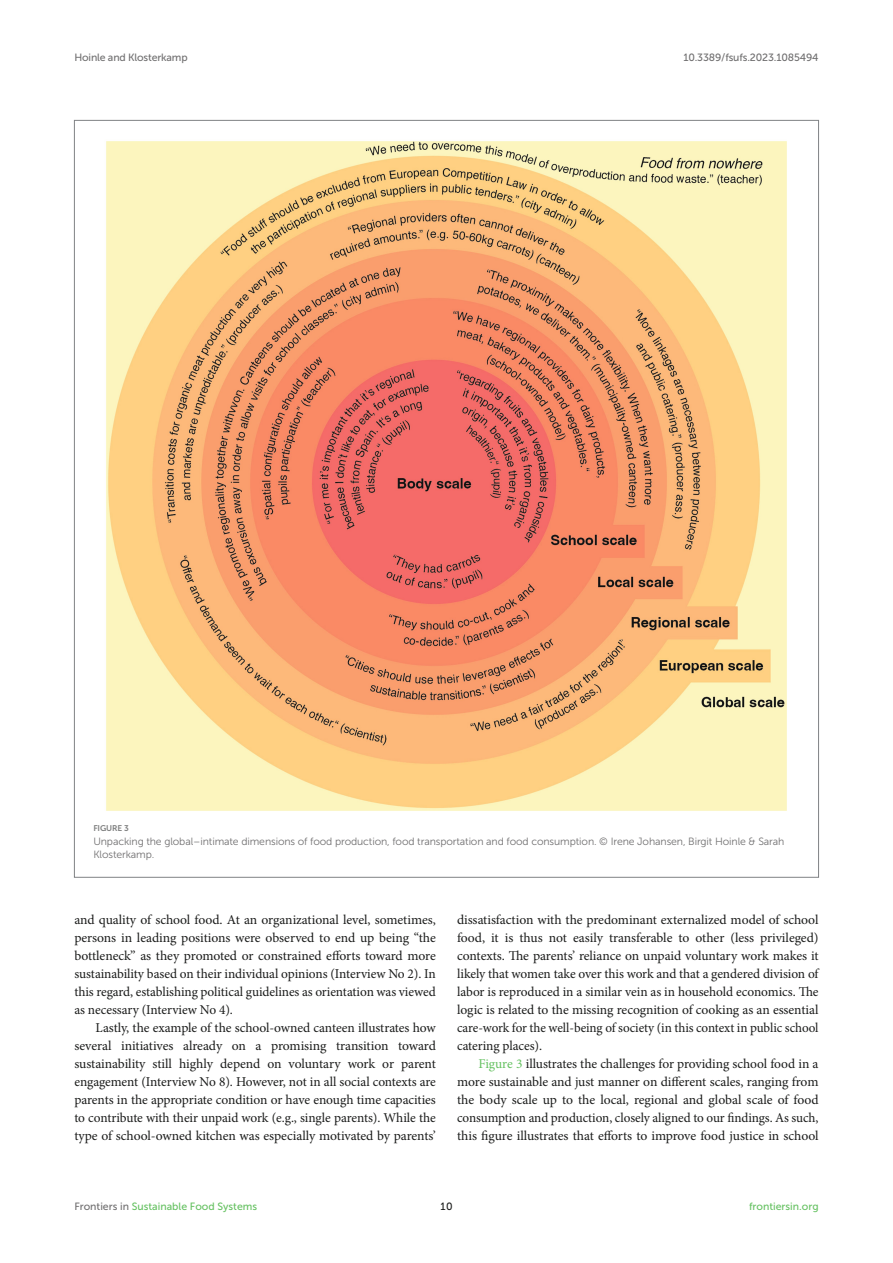
<style>
.page{position:relative;width:893px;height:1263px;background:#fff}
.page>*{position:absolute;margin:0;border:0;box-sizing:border-box;transform-origin:0 0}
.TEXT{font:13.5px/18px "Minion Pro";letter-spacing:-.005em;color:#1b1c1b;text-align:justify}
.FIG_LEG{font:10.5px/13.5px "Museo Sans 300";letter-spacing:-.01em;color:#706f70}
.t1{font:10.5px "Museo Sans 500";color:#65c161}
.t2{font:10.5px "Museo Sans 500";letter-spacing:-.015em;color:#706f70}
.t3{font:10.5px "Museo Sans 500";color:#1b1c1b}
.FIG_HD{font:8.25px "Museo Sans 700";letter-spacing:-.01em;color:#7e7f7f}
.s1{color:#65c161}
.s2{color:#706f70}
</style>
<div class="page">
<img style="left:106px;top:141px;width:681px;height:670px">
<p class="t2" style="left:74px;top:51px;width:115px">Hoinle and Klosterkamp</p>
<p class="t2" style="left:683px;top:51px;width:137px">10.3389/fsufs.2023.1085494</p>
<p class="FIG_HD" style="left:93px;top:824px;width:37px">FIGURE 3</p>
<p class="FIG_LEG" style="left:93px;top:834px;width:693px">Unpacking the global–intimate dimensions of food production, food transportation and food consumption. © Irene Johansen, Birgit Hoinle &amp; Sarah<br>Klosterkamp.</p>
<p class="TEXT" style="left:74px;top:911px;width:363px">and quality of school food. At an organizational level, sometimes, persons in leading positions were observed to end up being “the bottleneck” as they promoted or constrained efforts toward more sustainability based on their individual opinions (Interview No 2). In this regard, establishing political guidelines as orientation was viewed as necessary (Interview No 4).</p>
<p class="TEXT" style="left:74px;top:1019px;width:363px;text-indent:21px">Lastly, the example of the school-owned canteen illustrates how several initiatives already on a promising transition toward sustainability still highly depend on voluntary work or parent engagement (Interview No 8). However, not in all social contexts are parents in the appropriate condition or have enough time capacities to contribute with their unpaid work (e.g., single parents). While the type of school-owned kitchen was especially motivated by parents’</p>
<p class="TEXT" style="left:457px;top:911px;width:363px">dissatisfaction with the predominant externalized model of school food, it is thus not easily transferable to other (less privileged) contexts. The parents’ reliance on unpaid voluntary work makes it likely that women take over this work and that a gendered division of labor is reproduced in a similar vein as in household economics. The logic is related to the missing recognition of cooking as an essential care-work for the well-being of society (in this context in public school catering places).</p>
<p class="TEXT" style="left:457px;top:1055px;width:363px;text-indent:21px"><span class="s1">Figure 3</span> illustrates the challenges for providing school food in a more sustainable and just manner on different scales, ranging from the body scale up to the local, regional and global scale of food consumption and production, closely aligned to our findings. As such, this figure illustrates that efforts to improve food justice in school</p>
<p class="t1" style="left:74px;top:1200px;width:184px"><span class="s2">Frontiers in</span> Sustainable Food Systems</p>
<p class="t3" style="left:440px;top:1200px;width:14px">10</p>
<p class="t1" style="left:749px;top:1200px;width:71px">frontiersin.org</p>
</div>
